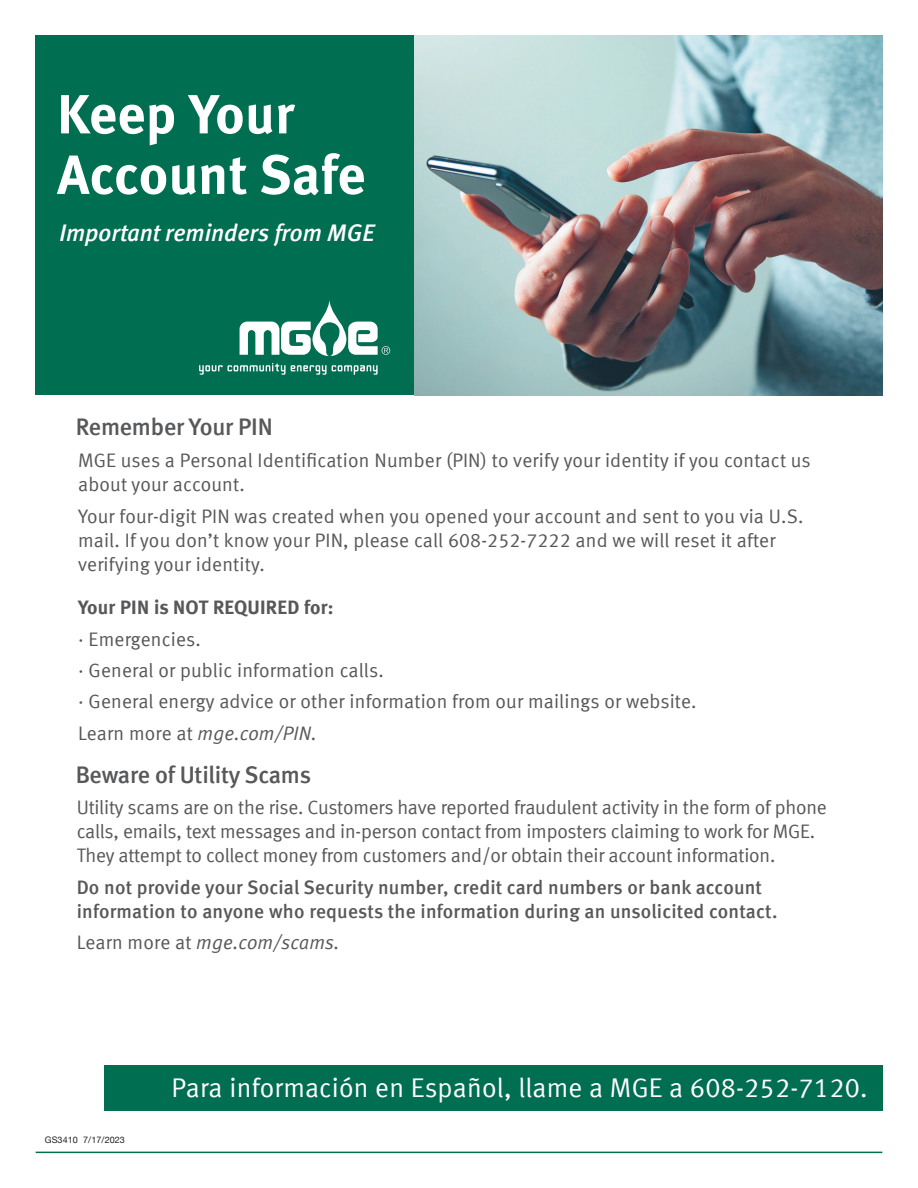
<style>
.page{position:relative;width:918px;height:1188px;background:#fff}
.page>*{position:absolute;margin:0;border:0;box-sizing:border-box;transform-origin:0 0}
.t1{font:55.05px/60.6px "Meta Bold LF";letter-spacing:.01em;color:#fff}
.t2{font:27px "Meta Normal LF";letter-spacing:.01em;color:#fff}
.t3{font:24px "Meta Medium LF";letter-spacing:-.01em;color:#57585a}
.t4{font:italic 24px "Meta Medium LF";color:#fff}
.t5{font:19.5px/24px "Meta Normal LF";color:#57585a}
.t6{font:19.5px/24px "Meta Medium LF";letter-spacing:.01em;color:#57585a}
.t7{font:italic 19.5px "Meta Normal LF";letter-spacing:.01em;color:#57585a}
.t8{font:19.5px "Meta Bold LF";letter-spacing:.01em;color:#57585a}
.t9{font:9px "Helvetica Neue";letter-spacing:.01em;color:#231f20}
.s1{font-style:italic}
.s2{font-style:normal}
</style>
<div class="page">
<div style="left:36px;top:36px;width:378px;height:359px;background:#006e51"></div>
<img style="left:414px;top:36px;width:468px;height:359px">
<svg style="left:240px;top:300px;width:150px;height:56px"></svg>
<svg style="left:199px;top:363px;width:179px;height:12px"></svg>
<div style="left:3px;top:1065px;width:879px;height:45px;background:#006e51"></div>
<hr style="left:36px;top:1152px;width:846px;height:1px;background:#006e51">
<div style="left:0;top:970px;width:104px;height:151px;background:#fff"></div>
<h1 class="t1" style="left:57px;top:83px;width:310px">Keep Your<br>Account Safe</h1>
<p class="t4" style="left:59px;top:218px;width:316px">Important reminders from MGE</p>
<p class="t3" style="left:76px;top:413px;width:199px">Remember Your PIN</p>
<p class="t5" style="left:78px;top:448px;width:734px">MGE uses a Personal Identification Number (PIN) to verify your identity if you contact us about your account.</p>
<p class="t5" style="left:78px;top:504px;width:727px">Your four-digit PIN was created when you opened your account and sent to you via U.S. mail. If you don’t know your PIN, please call 608-252-7222 and we will reset it after verifying your identity.</p>
<p class="t8" style="left:78px;top:596px;width:257px">Your PIN is NOT REQUIRED for:</p>
<p class="t5" style="left:78px;top:623px;width:620px;line-height:31.5px">· Emergencies.<br>· General or public information calls.<br>· General energy advice or other information from our mailings or website.<br>Learn more at <span class="s1">mge.com/PIN.</span></p>
<p class="t3" style="left:76px;top:760px;width:237px">Beware of Utility Scams</p>
<p class="t5" style="left:77px;top:795px;width:752px">Utility scams are on the rise. Customers have reported fraudulent activity in the form of phone calls, emails, text messages and in-person contact from imposters claiming to work for MGE.<br>They attempt to collect money from customers and/or obtain their account information.</p>
<p class="t6" style="left:77px;top:875px;width:702px">Do not provide your Social Security number, credit card numbers or bank account information to anyone who requests the information during an unsolicited contact.</p>
<p class="t7" style="left:77px;top:931px;width:264px"><span class="s2">Learn more at</span> mge.com/scams.</p>
<p class="t9" style="left:45px;top:1133px;width:82px">GS3410 7/17/2023</p>
<h2 class="t2" style="left:171px;top:1072px;width:698px">Para información en Español, llame a MGE a 608-252-7120.</h2>
</div>
